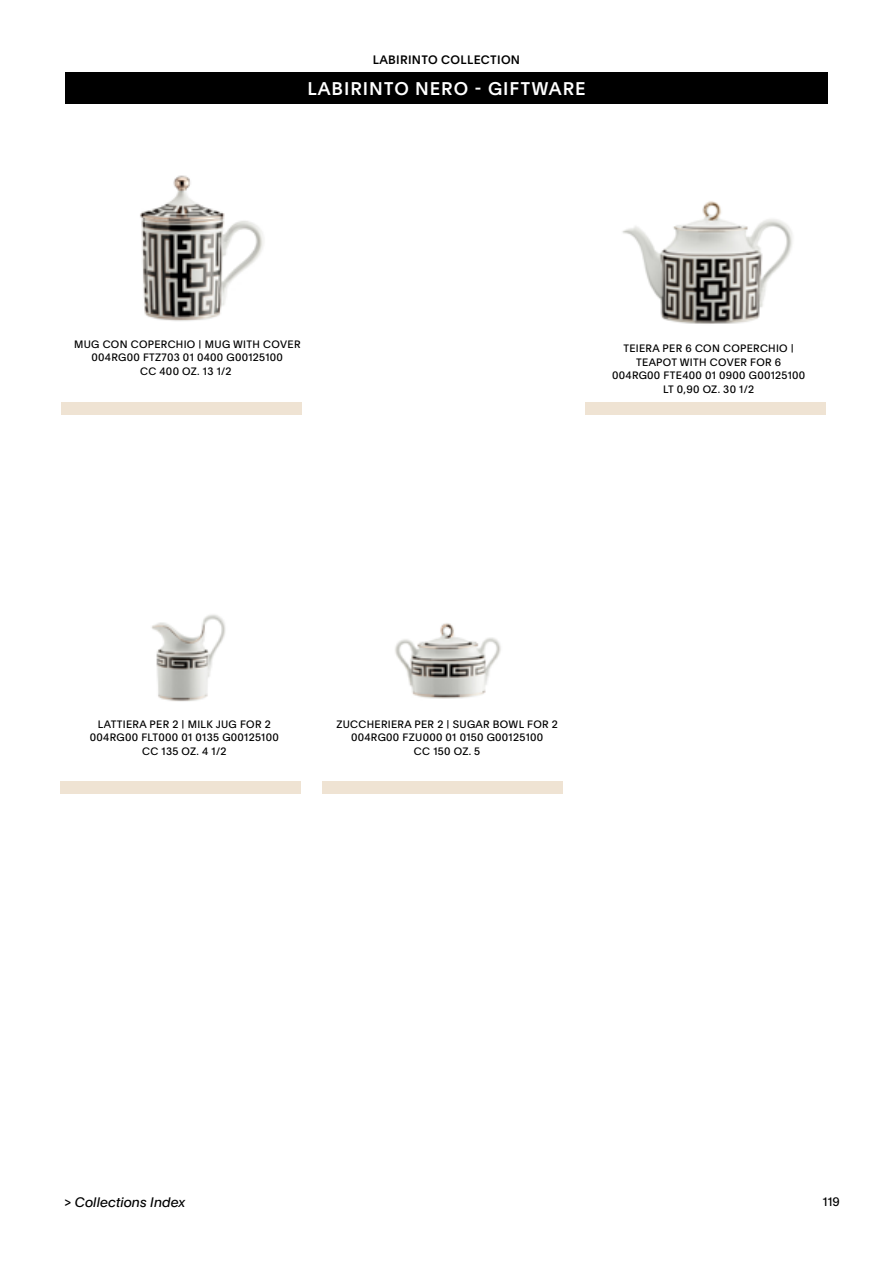
<style>
.page{position:relative;width:893px;height:1263px;background:#fff}
.page>*{position:absolute;margin:0;border:0;box-sizing:border-box;transform-origin:0 0}
.t1{font:500 18px "Plain";letter-spacing:.055em;color:#fff}
.t2{font:italic 13.5px "Plain";color:#000}
.t3{font:500 12px "Plain";letter-spacing:.025em;color:#000}
.t4{font:12px "Plain";color:#000}
.t5{font:10.5px/13.5px "Plain";letter-spacing:.025em;color:#000;text-align:center}
</style>
<div class="page">
<img style="left:151px;top:614px;width:75px;height:88px">
<img style="left:140px;top:175px;width:124px;height:146px">
<img style="left:622px;top:201px;width:171px;height:123px">
<img style="left:395px;top:623px;width:106px;height:76px">
<div style="left:65px;top:72px;width:763px;height:32px;background:#000"></div>
<div style="left:61px;top:402px;width:241px;height:13px;background:#efe3d3"></div>
<div style="left:60px;top:781px;width:241px;height:12px;background:#efe3d3"></div>
<div style="left:322px;top:781px;width:241px;height:12px;background:#efe3d3"></div>
<div style="left:585px;top:402px;width:241px;height:13px;background:#efe3d3"></div>
<p class="t3" style="left:373px;top:51px;width:149px">LABIRINTO COLLECTION</p>
<h1 class="t1" style="left:307px;top:76px;width:280px">LABIRINTO NERO - GIFTWARE</h1>
<p class="t5" style="left:74px;top:337px;width:228px">MUG CON COPERCHIO | MUG WITH COVER<br>004RG00 FTZ703 01 0400 G00125100<br>CC 400 OZ. 13 1/2</p>
<p class="t5" style="left:612px;top:341px;width:195px">TEIERA PER 6 CON COPERCHIO |<br>TEAPOT WITH COVER FOR 6<br>004RG00 FTE400 01 0900 G00125100<br>LT 0,90 OZ. 30 1/2</p>
<p class="t5" style="left:90px;top:716px;width:190px">LATTIERA PER 2 | MILK JUG FOR 2<br>004RG00 FLT000 01 0135 G00125100<br>CC 135 OZ. 4 1/2</p>
<p class="t5" style="left:336px;top:716px;width:223px">ZUCCHERIERA PER 2 | SUGAR BOWL FOR 2<br>004RG00 FZU000 01 0150 G00125100<br>CC 150 OZ. 5</p>
<p class="t2" style="left:64px;top:1192px;width:123px">&gt; Collections Index</p>
<p class="t4" style="left:823px;top:1194px;width:18px">119</p>
</div>
